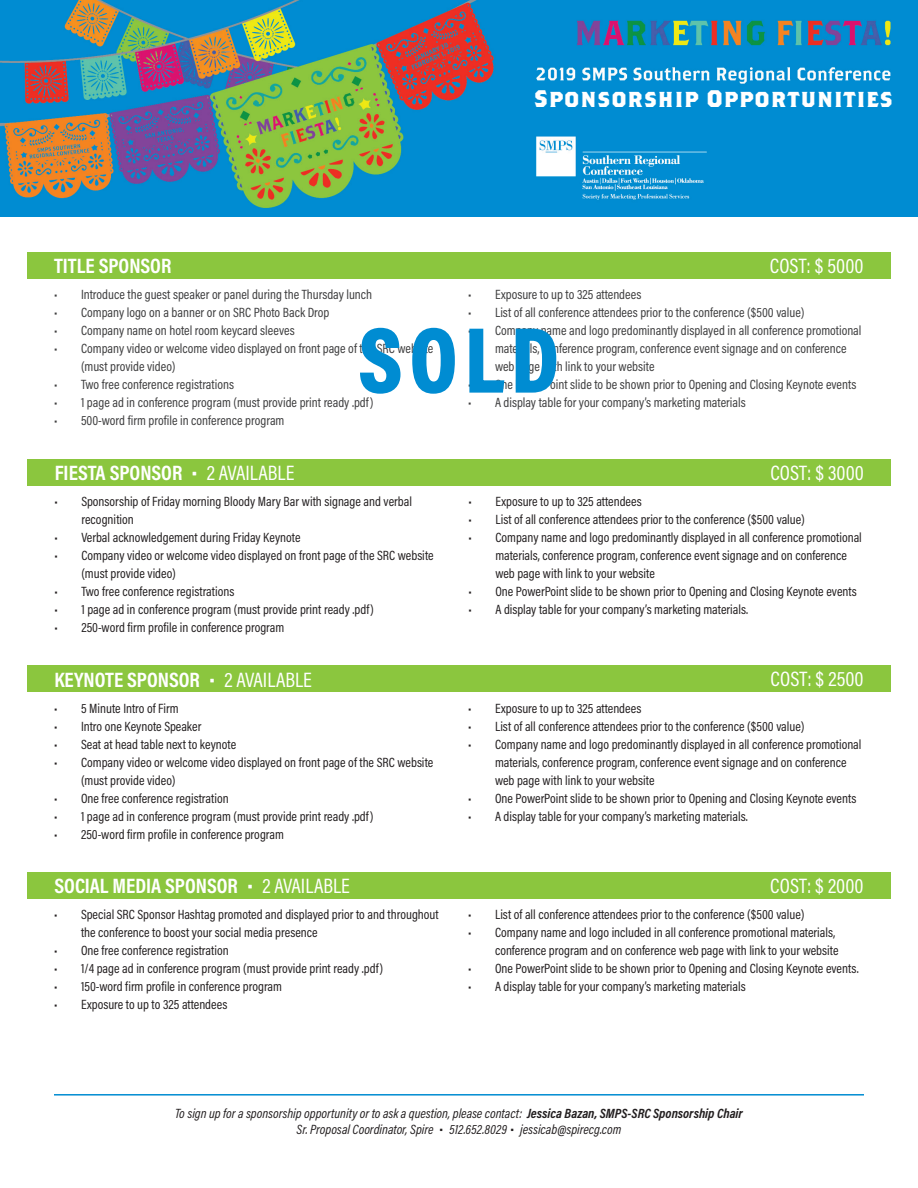
<style>
.page{position:relative;width:918px;height:1188px;background:#fff}
.page>*{position:absolute;margin:0;border:0;box-sizing:border-box;transform-origin:0 0}
.t1{font:700 90px "Acumin Pro Cond";color:#008cd2}
.t2{font:700 24px "Brothers OT";letter-spacing:.04em;color:#fff}
.t3{font:700 21px "Acumin Pro Cond";color:#fff}
.t4{font:21px "Acumin Pro Cond";color:#fff}
.t5{font:13.5px/18px "Acumin Pro Cond";color:#231f20}
.t6{font:13.5px/18px "Acumin Pro Cond";color:#3e3e3f}
.t7{font:italic 13.5px/16.5px "Acumin Pro Cond";color:#231f20;text-align:center}
.s1{font-family:"Calibri";font-weight:300}
.s2{font-weight:400}
.s3{font-weight:700}
.s4{font-family:"Calibri";font-weight:300;font-style:normal}
</style>
<div class="page">
<img style="left:0;top:0;width:918px;height:216px">
<hr style="left:54px;top:1094px;width:810px;height:2px;background:#008cd2">
<div style="left:27px;top:252px;width:864px;height:27px;background:#8bc63e"></div>
<div style="left:27px;top:459px;width:864px;height:27px;background:#8bc63e"></div>
<div style="left:27px;top:665px;width:864px;height:27px;background:#8bc63e"></div>
<div style="left:27px;top:872px;width:864px;height:27px;background:#8bc63e"></div>
<svg style="left:360px;top:327px;width:41px;height:67px"></svg>
<svg style="left:412px;top:327px;width:43px;height:67px"></svg>
<svg style="left:469px;top:328px;width:36px;height:65px"></svg>
<svg style="left:515px;top:328px;width:42px;height:65px"></svg>
<p class="t3" style="left:54px;top:252px;width:119px">TITLE SPONSOR</p>
<h2 class="t2" style="left:534px;top:88px;width:360px">SPONSORSHIP OPPORTUNITIES</h2>
<p class="t4" style="left:770px;top:252px;width:95px">COST: $ 5000</p>
<p class="t6" style="left:54px;top:286px;width:320px">• Introduce the guest speaker or panel during the Thursday lunch</p>
<p class="t6" style="left:54px;top:304px;width:277px">• Company logo on a banner or on SRC Photo Back Drop</p>
<p class="t6" style="left:54px;top:322px;width:242px">• Company name on hotel room keycard sleeves</p>
<p class="t6" style="left:81px;top:340px;width:354px;text-indent:-27px">• Company video or welcome video displayed on front page of the SRC website (must provide video)</p>
<p class="t6" style="left:54px;top:376px;width:182px">• Two free conference registrations</p>
<p class="t6" style="left:54px;top:394px;width:321px">• 1 page ad in conference program (must provide print ready .pdf)</p>
<p class="t6" style="left:54px;top:412px;width:232px">• 500-word firm profile in conference program</p>
<p class="t6" style="left:468px;top:286px;width:175px">• Exposure to up to 325 attendees</p>
<p class="t6" style="left:468px;top:304px;width:338px">• List of all conference attendees prior to the conference ($500 value)</p>
<p class="t6" style="left:495px;top:322px;width:368px;text-indent:-27px">• Company name and logo predominantly displayed in all conference promotional materials, conference program, conference event signage and on conference web page with link to your website</p>
<p class="t6" style="left:468px;top:376px;width:390px">• One PowerPoint slide to be shown prior to Opening and Closing Keynote events</p>
<p class="t6" style="left:468px;top:394px;width:279px">• A display table for your company’s marketing materials</p>
<p class="t1" style="left:360px;top:301px;width:200px">SOLD</p>
<p class="t3" style="left:55px;top:459px;width:241px">FIESTA SPONSOR <span class="s1">▪</span> <span class="s2">2 AVAILABLE</span></p>
<p class="t5" style="left:81px;top:492px;width:332px;text-indent:-27px">• Sponsorship of Friday morning Bloody Mary Bar with signage and verbal recognition</p>
<p class="t5" style="left:54px;top:528px;width:248px">• Verbal acknowledgement during Friday Keynote</p>
<p class="t5" style="left:81px;top:546px;width:354px;text-indent:-27px">• Company video or welcome video displayed on front page of the SRC website (must provide video)</p>
<p class="t5" style="left:54px;top:582px;width:182px">• Two free conference registrations</p>
<p class="t5" style="left:54px;top:600px;width:321px">• 1 page ad in conference program (must provide print ready .pdf)</p>
<p class="t5" style="left:54px;top:618px;width:231px">• 250-word firm profile in conference program</p>
<p class="t3" style="left:54px;top:666px;width:259px">KEYNOTE SPONSOR <span class="s1">▪</span> <span class="s2">2 AVAILABLE</span></p>
<p class="t5" style="left:54px;top:699px;width:126px">• 5 Minute Intro of Firm</p>
<p class="t5" style="left:54px;top:717px;width:149px">• Intro one Keynote Speaker</p>
<p class="t5" style="left:54px;top:735px;width:184px">• Seat at head table next to keynote</p>
<p class="t5" style="left:81px;top:753px;width:354px;text-indent:-27px">• Company video or welcome video displayed on front page of the SRC website (must provide video)</p>
<p class="t5" style="left:54px;top:789px;width:176px">• One free conference registration</p>
<p class="t5" style="left:54px;top:807px;width:321px">• 1 page ad in conference program (must provide print ready .pdf)</p>
<p class="t5" style="left:54px;top:825px;width:231px">• 250-word firm profile in conference program</p>
<p class="t3" style="left:54px;top:872px;width:297px">SOCIAL MEDIA SPONSOR <span class="s1">▪</span> <span class="s2">2 AVAILABLE</span></p>
<p class="t5" style="left:81px;top:905px;width:359px;text-indent:-27px">• Special SRC Sponsor Hashtag promoted and displayed prior to and throughout the conference to boost your social media presence</p>
<p class="t5" style="left:54px;top:941px;width:176px">• One free conference registration</p>
<p class="t5" style="left:54px;top:959px;width:331px">• 1/4 page ad in conference program (must provide print ready .pdf)</p>
<p class="t5" style="left:54px;top:977px;width:230px">• 150-word firm profile in conference program</p>
<p class="t5" style="left:54px;top:995px;width:175px">• Exposure to up to 325 attendees</p>
<p class="t4" style="left:770px;top:459px;width:95px">COST: $ 3000</p>
<p class="t5" style="left:468px;top:492px;width:175px">• Exposure to up to 325 attendees</p>
<p class="t5" style="left:468px;top:510px;width:338px">• List of all conference attendees prior to the conference ($500 value)</p>
<p class="t5" style="left:495px;top:528px;width:368px;text-indent:-27px">• Company name and logo predominantly displayed in all conference promotional materials, conference program, conference event signage and on conference web page with link to your website</p>
<p class="t5" style="left:468px;top:582px;width:390px">• One PowerPoint slide to be shown prior to Opening and Closing Keynote events</p>
<p class="t5" style="left:468px;top:600px;width:281px">• A display table for your company’s marketing materials.</p>
<p class="t4" style="left:771px;top:666px;width:94px">COST: $ 2500</p>
<p class="t5" style="left:468px;top:699px;width:175px">• Exposure to up to 325 attendees</p>
<p class="t5" style="left:468px;top:717px;width:338px">• List of all conference attendees prior to the conference ($500 value)</p>
<p class="t5" style="left:495px;top:735px;width:368px;text-indent:-27px">• Company name and logo predominantly displayed in all conference promotional materials, conference program, conference event signage and on conference web page with link to your website</p>
<p class="t5" style="left:468px;top:789px;width:390px">• One PowerPoint slide to be shown prior to Opening and Closing Keynote events</p>
<p class="t5" style="left:468px;top:807px;width:281px">• A display table for your company’s marketing materials.</p>
<p class="t4" style="left:770px;top:872px;width:95px">COST: $ 2000</p>
<p class="t5" style="left:468px;top:905px;width:338px">• List of all conference attendees prior to the conference ($500 value)</p>
<p class="t5" style="left:468px;top:923px;width:372px;text-align:right">• Company name and logo included in all conference promotional materials, conference program and on conference web page with link to your website</p>
<p class="t5" style="left:468px;top:959px;width:392px">• One PowerPoint slide to be shown prior to Opening and Closing Keynote events.</p>
<p class="t5" style="left:468px;top:977px;width:279px">• A display table for your company’s marketing materials</p>
<p class="t7" style="left:175px;top:1104px;width:569px">To sign up for a sponsorship opportunity or to ask a question, please contact: <span class="s3">Jessica Bazan, SMPS-SRC Sponsorship Chair<br></span>Sr. Proposal Coordinator, Spire <span class="s4">▪</span> 512.652.8029 <span class="s4">▪</span> jessicab@spirecg.com</p>
</div>
